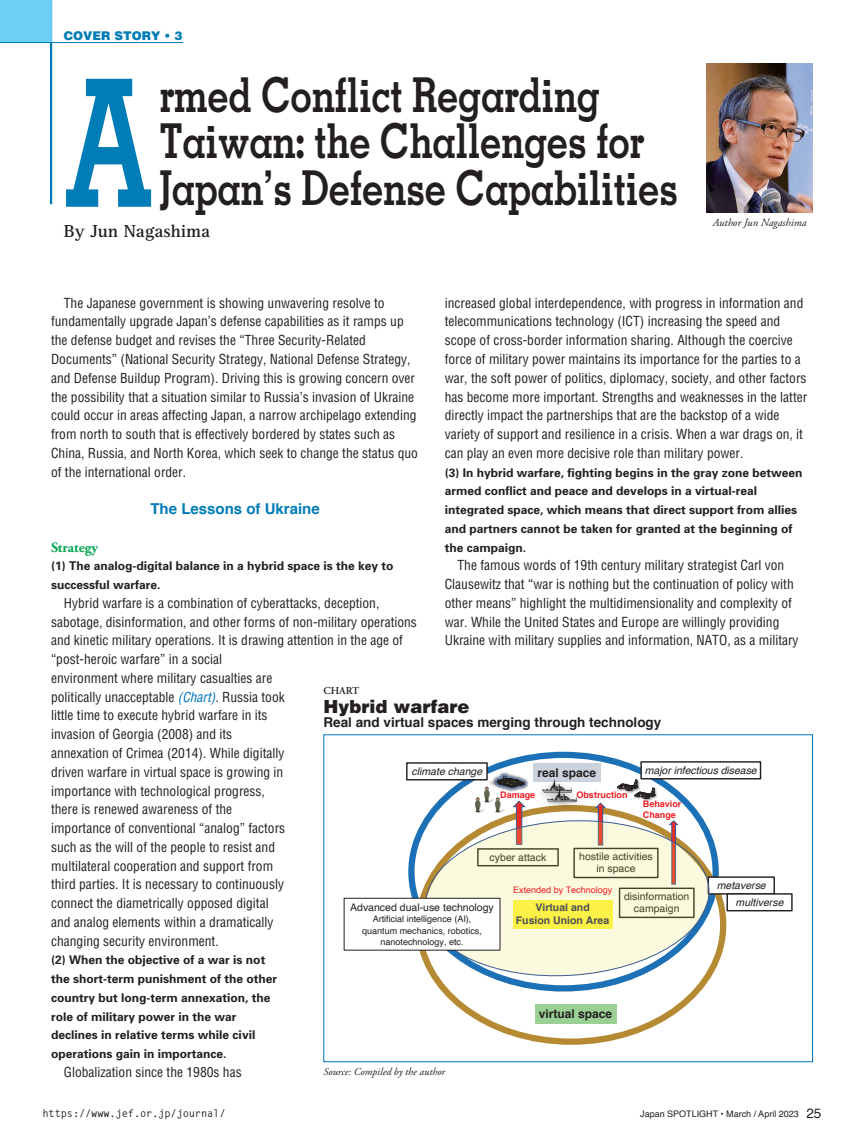
<style>
.page{position:relative;width:864px;height:1136px;background:#fff}
.page>*{position:absolute;margin:0;border:0;box-sizing:border-box;transform-origin:0 0}
.t1{font:700 177.15px "Memphis";color:#007cb6;scale:.7 1}
.t2{font:700 48px/46.5px "Memphis";letter-spacing:-.015em;color:#231f20;scale:.8 1}
.t3{font:700 18px "Rotis Serif";color:#231f20}
.t4{font:900 18px "Helvetica";color:#231f20}
.t5{font:700 15px "Helvetica";color:#007cb6}
.t6{font:700 14.25px "Adobe Garamond Pro";color:#00a54f}
.t7{font:condensed 13.5px/18.8px "Helvetica";color:#231f20}
.t8{font:700 13.5px "Helvetica";color:#231f20}
.t9{font:700 12px/18.8px "Univers";color:#231f20}
.t10{font:700 12px "Helvetica";color:#231f20}
.t11{font:900 12px "Helvetica";color:#007cb6}
.t12{font:italic 10.95px "Adobe Garamond Pro";color:#231f20}
.t13{font:10.5px/12px "Helvetica";color:#231f20;text-align:center}
.t14{font:italic 10.5px/16.8px "Helvetica";color:#231f20}
.t15{font:700 10.5px "Letter Gothic Std";letter-spacing:-.02em;color:#231f20}
.t16{font:italic 10.5px "Adobe Garamond Pro";color:#231f20}
.t17{font:700 10.5px/12.8px "Helvetica";color:#2d2f55;text-align:center}
.t18{font:600 10.5px "Adobe Garamond Pro";color:#231f20}
.t19{font:9px/11.2px "Helvetica";color:#231f20;text-align:center}
.t20{font:700 9px/10.5px "Helvetica";color:#ee1d23}
.t21{font:9px "Helvetica";color:#ee1d23}
.s1{font-family:"Helvetica"}
.s2{font-style:italic;color:#0072bc}
.s3{font-size:13.5px}
</style>
<div class="page">
<hr style="left:50px;top:0;width:2px;height:204px;background:#007cb6">
<div style="left:0;top:0;width:51px;height:43px;background:#6bcff6"></div>
<hr style="left:0;top:42px;width:183px;height:1px;background:#007cb6">
<img style="left:706px;top:64px;width:106px;height:149px">
<div style="left:533px;top:763px;width:67px;height:18px;background:#cad2dc"></div>
<div style="left:534px;top:1004px;width:82px;height:19px;background:#9ad094"></div>
<svg style="left:498px;top:800px;width:75px;height:188px"></svg>
<svg style="left:594px;top:802px;width:11px;height:13px"></svg>
<div style="left:406px;top:762px;width:81px;height:18px;border:1px solid #231f20"></div>
<div style="left:640px;top:761px;width:120px;height:18px;border:1px solid #231f20"></div>
<div style="left:707px;top:876px;width:67px;height:18px;border:1px solid #231f20"></div>
<div style="left:726px;top:893px;width:66px;height:18px;border:1px solid #231f20"></div>
<svg style="left:422px;top:815px;width:290px;height:165px"></svg>
<div style="left:344px;top:898px;width:156px;height:52px;background:#fff"></div>
<div style="left:343px;top:897px;width:157px;height:53px;border:1px solid #231f20"></div>
<img style="left:481px;top:776px;width:9px;height:8px">
<img style="left:490px;top:769px;width:39px;height:23px">
<svg style="left:490px;top:776px;width:36px;height:11px"></svg>
<img style="left:484px;top:785px;width:23px;height:11px">
<img style="left:474px;top:797px;width:9px;height:16px">
<img style="left:483px;top:796px;width:35px;height:18px">
<img style="left:530px;top:781px;width:5px;height:26px">
<img style="left:535px;top:780px;width:54px;height:36px">
<img style="left:642px;top:788px;width:16px;height:13px">
<svg style="left:616px;top:779px;width:39px;height:20px"></svg>
<p class="t11" style="left:64px;top:28px;width:120px">COVER STORY • 3</p>
<h1 class="t1" style="left:64px;top:32px;width:129px">A</h1>
<h2 class="t2" style="left:159px;top:71px;width:649px">rmed Conflict Regarding<br>Taiwan: the Challenges for<br>Japan<span class="s1">’</span>s Defense Capabilities</h2>
<h3 class="t3" style="left:64px;top:220px;width:148px">By Jun Nagashima</h3>
<p class="t12" style="left:712px;top:216px;width:95px">Author Jun Nagashima</p>
<p class="t7" style="left:444px;top:293px;width:364px">increased global interdependence, with progress in information and telecommunications technology (ICT) increasing the speed and scope of cross-border information sharing. Although the coercive force of military power maintains its importance for the parties to a war, the soft power of politics, diplomacy, society, and other factors has become more important. Strengths and weaknesses in the latter directly impact the partnerships that are the backstop of a wide variety of support and resilience in a crisis. When a war drags on, it can play an even more decisive role than military power.</p>
<p class="t9" style="left:444px;top:463px;width:359px">(3) In hybrid warfare, fighting begins in the gray zone between armed conflict and peace and develops in a virtual-real integrated space, which means that direct support from allies and partners cannot be taken for granted at the beginning of the campaign.</p>
<p class="t7" style="left:444px;top:556px;width:355px;text-indent:13px">The famous words of 19th century military strategist Carl von Clausewitz that “war is nothing but the continuation of policy with other means” highlight the multidimensionality and complexity of war. While the United States and Europe are willingly providing Ukraine with military supplies and information, NATO, as a military</p>
<p class="t7" style="left:51px;top:293px;width:368px;text-indent:13px">The Japanese government is showing unwavering resolve to fundamentally upgrade Japan’s defense capabilities as it ramps up the defense budget and revises the “Three Security-Related Documents” (National Security Strategy, National Defense Strategy, and Defense Buildup Program). Driving this is growing concern over the possibility that a situation similar to Russia’s invasion of Ukraine could occur in areas affecting Japan, a narrow archipelago extending from north to south that is effectively bordered by states such as China, Russia, and North Korea, which seek to change the status quo of the international order.</p>
<p class="t5" style="left:150px;top:496px;width:171px">The Lessons of Ukraine</p>
<p class="t6" style="left:51px;top:538px;width:49px">Strategy</p>
<p class="t9" style="left:51px;top:556px;width:344px">(1) The analog-digital balance in a hybrid space is the key to successful warfare.</p>
<p class="t7" style="left:51px;top:593px;width:367px;text-indent:13px">Hybrid warfare is a combination of cyberattacks, deception, sabotage, disinformation, and other forms of non-military operations and kinetic military operations. It is drawing attention in the age of “post-heroic warfare” in a social<br>environment where military casualties are<br>politically unacceptable <span class="s2">(Chart)</span>. Russia took<br>little time to execute hybrid warfare in its<br>invasion of Georgia (2008) and its<br>annexation of Crimea (2014). While digitally<br>driven warfare in virtual space is growing in<br>importance with technological progress,<br>there is renewed awareness of the<br>importance of conventional “analog” factors<br>such as the will of the people to resist and<br>multilateral cooperation and support from<br>third parties. It is necessary to continuously<br>connect the diametrically opposed digital<br>and analog elements within a dramatically<br>changing security environment.</p>
<p class="t9" style="left:51px;top:950px;width:228px">(2) When the objective of a war is not the short-term punishment of the other country but long-term annexation, the role of military power in the war declines in relative terms while civil operations gain in importance.</p>
<p class="t7" style="left:64px;top:1062px;width:179px">Globalization since the 1980s has</p>
<p class="t18" style="left:323px;top:685px;width:37px">CHART</p>
<h3 class="t4" style="left:323px;top:695px;width:147px">Hybrid warfare</h3>
<p class="t8" style="left:323px;top:711px;width:339px">Real and virtual spaces merging through technology</p>
<p class="t14" style="left:411px;top:762px;width:72px">climate change</p>
<p class="t14" style="left:644px;top:761px;width:113px">major infectious disease</p>
<p class="t10" style="left:537px;top:762px;width:60px">real space</p>
<p class="t20" style="left:500px;top:789px;width:37px">Damage</p>
<p class="t20" style="left:576px;top:789px;width:53px">Obstruction</p>
<p class="t20" style="left:642px;top:799px;width:40px">Behavior<br>Change</p>
<p class="t13" style="left:489px;top:851px;width:58px">cyber attack</p>
<p class="t13" style="left:579px;top:850px;width:75px">hostile activities in space</p>
<p class="t13" style="left:623px;top:890px;width:67px">disinformation campaign</p>
<p class="t14" style="left:735px;top:876px;width:49px;text-indent:-19px">metaverse multiverse</p>
<p class="t21" style="left:513px;top:882px;width:101px">Extended by Technology</p>
<p class="t13" style="left:350px;top:901px;width:145px">Advanced dual-use technology</p>
<p class="t19" style="left:362px;top:913px;width:121px">Artificial intelligence (AI), quantum mechanics, robotics, nanotechnology, etc.</p>
<p class="t17" style="left:515px;top:901px;width:95px">Virtual and<br>Fusion Union Area</p>
<p class="t10" style="left:538px;top:1004px;width:75px">virtual space</p>
<p class="t16" style="left:323px;top:1065px;width:123px">Source: Compiled by the author</p>
<p class="t15" style="left:43px;top:1106px;width:184px">https://www.jef.or.jp/journal/</p>
<p class="t19" style="left:640px;top:1107px;width:183px">Japan SPOTLIGHT • March / April 2023 <span class="s3">25</span></p>
</div>
